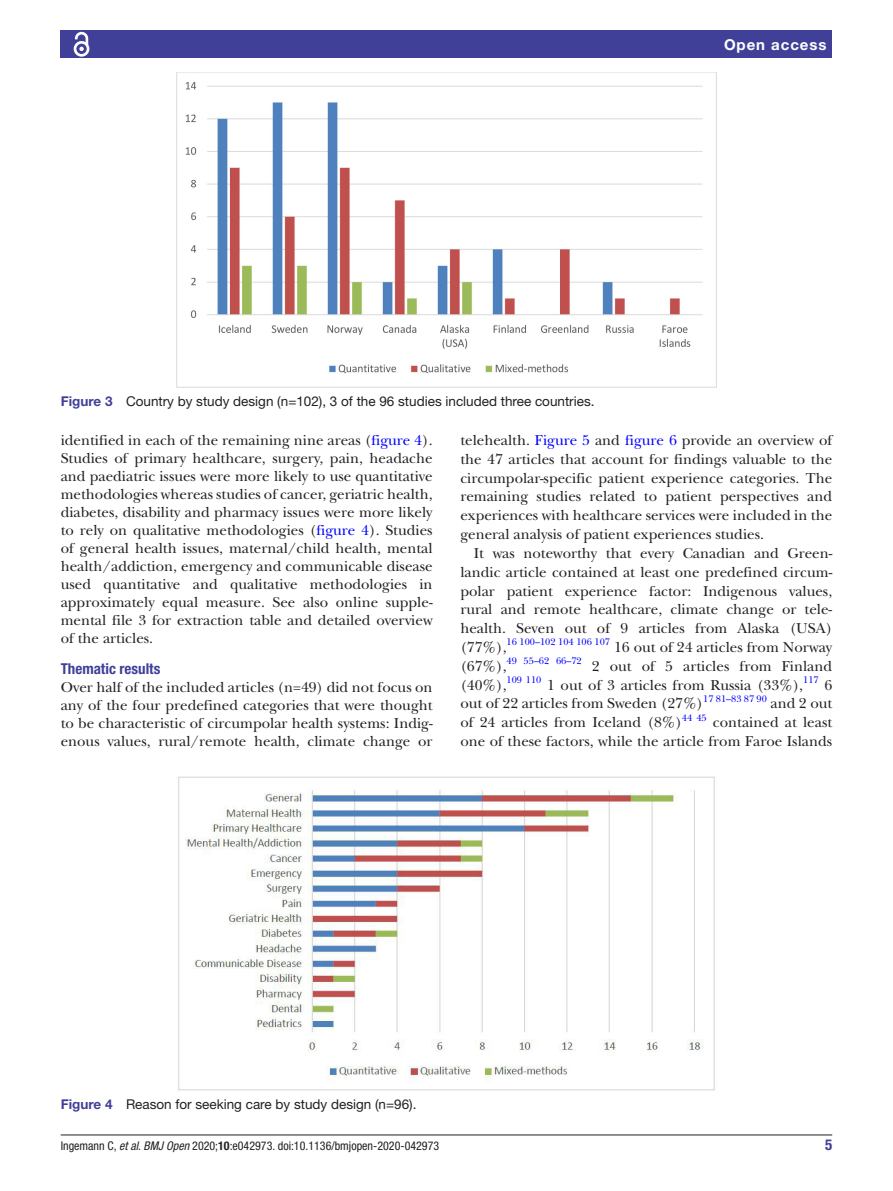
<style>
.page{position:relative;width:893px;height:1191px;background:#fff}
.page>*{position:absolute;margin:0;border:0;box-sizing:border-box;transform-origin:0 0}
.t1{font:15px/18px "New Baskerville";color:#231f20;text-align:justify}
.t2{font:700 condensed 15px "Helvetica Neue LT Std";color:#414099}
.t3{font:700 15px "Helvetica Neue LT Std";letter-spacing:.065em;color:#fff}
.t4{font:13.5px "Helvetica Neue LT Std";color:#231f20}
.t5{font:condensed 12px "Helvetica Neue LT Std";color:#231f20}
.t6{font:9.9px "New Baskerville";color:#00f}
.s1{font-weight:700;color:#414099}
.s2{color:#00f}
.s3{font-size:15px;color:#231f20}
.s4{font-style:italic}
.s5{font-weight:700}
</style>
<div class="page">
<hr style="left:61px;top:1134px;width:771px;height:1px;background:#231f20">
<div style="left:61px;top:31px;width:771px;height:27px;background:#414099"></div>
<svg style="left:73px;top:31px;width:17px;height:26px"></svg>
<img style="left:176px;top:73px;width:540px;height:315px">
<img style="left:178px;top:776px;width:537px;height:315px">
<p class="t3" style="left:724px;top:35px;width:104px">Open access</p>
<p class="t4" style="left:61px;top:393px;width:535px"><span class="s1">Figure 3</span> Country by study design (n=102), 3 of the 96 studies included three countries.</p>
<p class="t1" style="left:61px;top:431px;width:373px">identified in each of the remaining nine areas (<span class="s2">figure 4</span>).<br>Studies of primary healthcare, surgery, pain, headache and paediatric issues were more likely to use quantitative methodologies whereas studies of cancer, geriatric health, diabetes, disability and pharmacy issues were more likely to rely on qualitative methodologies (<span class="s2">figure 4</span>). Studies of general health issues, maternal/child health, mental health/addiction, emergency and communicable disease used quantitative and qualitative methodologies in approximately equal measure. See also online supple&shy;mental file 3 for extraction table and detailed overview of the articles.</p>
<p class="t2" style="left:61px;top:660px;width:101px">Thematic results</p>
<p class="t1" style="left:61px;top:678px;width:373px">Over half of the included articles (n=49) did not focus on any of the four predefined categories that were thought to be characteristic of circumpolar health systems: Indig&shy;enous values, rural/remote health, climate change or</p>
<p class="t1" style="left:460px;top:430px;width:373px;line-height:18.9px">telehealth. <span class="s2">Figure 5</span> and <span class="s2">figure 6</span> provide an overview of the 47 articles that account for findings valuable to the circumpolar-specific patient experience categories. The remaining studies related to patient perspectives and experiences with healthcare services were included in the general analysis of patient experiences studies.</p>
<p class="t1" style="left:460px;top:543px;width:373px;line-height:18.9px;text-indent:13px">It was noteworthy that every Canadian and Green&shy;landic article contained at least one predefined circum&shy;polar patient experience factor: Indigenous values, rural and remote healthcare, climate change or tele&shy;health. Seven out of 9 articles from Alaska (USA) (77%),</p>
<p class="t6" style="left:507px;top:636px;width:105px">16 100–102 104 106 107</p>
<p class="t1" style="left:614px;top:638px;width:220px">16 out of 24 articles from Norway</p>
<p class="t6" style="left:460px;top:655px;width:123px"><span class="s3">(67%),</span>49 55–62 66–72</p>
<p class="t1" style="left:592px;top:657px;width:242px">2 out of 5 articles from Finland</p>
<p class="t1" style="left:460px;top:676px;width:48px">(40%),</p>
<p class="t6" style="left:507px;top:674px;width:36px">109 110</p>
<p class="t1" style="left:547px;top:676px;width:258px">1 out of 3 articles from Russia (33%),</p>
<p class="t6" style="left:803px;top:674px;width:17px">117</p>
<p class="t1" style="left:824px;top:676px;width:9px">6</p>
<p class="t1" style="left:460px;top:694px;width:244px">out of 22 articles from Sweden (27%)</p>
<p class="t6" style="left:703px;top:693px;width:65px">17 81–83 87 90</p>
<p class="t1" style="left:460px;top:694px;width:373px;line-height:18.9px;text-indent:310px">and 2 out of 24 articles from Iceland (8%)<sup>44</sup> <sup>45</sup> contained at least one of these factors, while the article from Faroe Islands</p>
<p class="t4" style="left:61px;top:1096px;width:357px"><span class="s1">Figure 4</span> Reason for seeking care by study design (n=96).</p>
<p class="t5" style="left:61px;top:1138px;width:380px">Ingemann C, <span class="s4">et al</span>. <span class="s4">BMJ Open</span> 2020;<span class="s5">10</span>:e042973. doi:10.1136/bmjopen-2020-042973</p>
<p class="t2" style="left:825px;top:1135px;width:9px">5</p>
</div>
